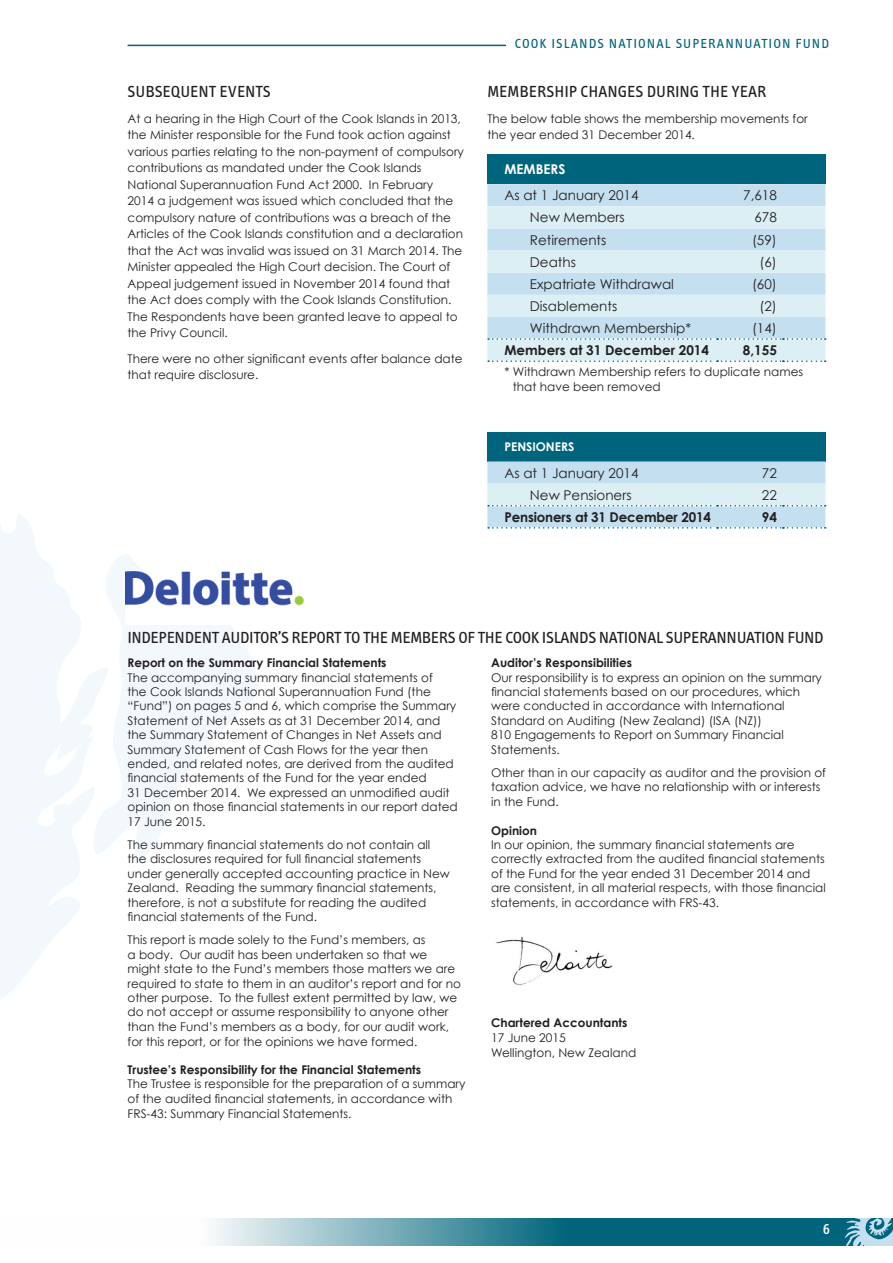
<style>
.page{position:relative;width:893px;height:1263px;background:#fff}
.page>*{position:absolute;margin:0;border:0;box-sizing:border-box;transform-origin:0 0}
.Copy{font:16.5px "Info Text Book Caps";letter-spacing:-.02em;color:#231f20}
.Copy-2{font:16.5px "Info Text Book Caps";color:#231f20}
.Heading_1{font:16.5px "Info Text Book Caps";color:#231f20}
.t1{font:16.5px "Info Text Book Caps";color:#fff}
.Copy-3{font:13.5px "Century Gothic";color:#231f20}
.Copy-4{font:700 13.5px "Century Gothic";letter-spacing:-.005em;color:#231f20}
.t2{font:13.5px "Info Text Book Caps";letter-spacing:.08em;color:#00657c}
.t3{font:700 13.5px "Century Gothic";color:#fff}
.Copy-5{font:12px/14.4px "Century Gothic";color:#231f20}
.Copy-6{font:700 12px "Century Gothic";color:#231f20}
.Copy-7{font:700 12px "Century Gothic";color:#fff}
</style>
<div class="page">
<svg style="left:212px;top:1218px;width:631px;height:28px;background:#448e9f"></svg>
<svg style="left:843px;top:1218px;width:50px;height:28px"></svg>
<svg style="left:0;top:514px;width:90px;height:486px;fill:#f3f8fc"></svg>
<svg style="left:90px;top:554px;width:169px;height:307px;fill:#f3f8fc"></svg>
<svg style="left:48px;top:799px;width:23px;height:30px"></svg>
<svg style="left:0;top:916px;width:30px;height:22px"></svg>
<svg style="left:56px;top:719px;width:53px;height:42px"></svg>
<hr style="left:128px;top:45px;width:378px;height:1px;background:#00657c">
<img style="left:125px;top:572px;width:179px;height:52px">
<img style="left:495px;top:937px;width:118px;height:48px">
<div style="left:487px;top:154px;width:338px;height:30px;background:#00657c"></div>
<div style="left:487px;top:184px;width:338px;height:22px;background:#c4e0f0"></div>
<svg style="left:487px;top:206px;width:338px;height:155px;background:#d2e8f2"></svg>
<svg style="left:488px;top:338px;width:338px;height:2px"></svg>
<svg style="left:488px;top:360px;width:338px;height:2px"></svg>
<div style="left:487px;top:432px;width:338px;height:29px;background:#00657c"></div>
<svg style="left:487px;top:461px;width:339px;height:68px;background:#cae3ef"></svg>
<p class="Heading_1" style="left:128px;top:83px;width:145px">SUBSEQUENT EVENTS</p>
<p class="Copy-5" style="left:128px;top:110px;width:338px;line-height:16.5px">At a hearing in the High Court of the Cook Islands in 2013, the Minister responsible for the Fund took action against various parties relating to the non-payment of compulsory contributions as mandated under the Cook Islands National Superannuation Fund Act 2000. In February<br>2014 a judgement was issued which concluded that the compulsory nature of contributions was a breach of the Articles of the Cook Islands constitution and a declaration that the Act was invalid was issued on 31 March 2014. The Minister appealed the High Court decision. The Court of Appeal judgement issued in November 2014 found that the Act does comply with the Cook Islands Constitution.<br>The Respondents have been granted leave to appeal to the Privy Council.</p>
<p class="Copy-5" style="left:128px;top:350px;width:337px;line-height:16.5px">There were no other significant events after balance date that require disclosure.</p>
<p class="t2" style="left:515px;top:36px;width:316px">COOK ISLANDS NATIONAL SUPERANNUATION FUND</p>
<p class="Copy-2" style="left:487px;top:83px;width:281px">MEMBERSHIP CHANGES DURING THE YEAR</p>
<p class="Copy-5" style="left:487px;top:110px;width:322px;line-height:16.5px">The below table shows the membership movements for the year ended 31 December 2014.</p>
<p class="t3" style="left:504px;top:161px;width:63px">MEMBERS</p>
<p class="Copy-3" style="left:504px;top:187px;width:136px">As at 1 January 2014</p>
<p class="Copy-3" style="left:743px;top:187px;width:35px">7,618</p>
<p class="Copy-3" style="left:530px;top:209px;width:96px">New Members</p>
<p class="Copy-3" style="left:754px;top:209px;width:24px">678</p>
<p class="Copy-3" style="left:530px;top:231px;width:78px">Retirements</p>
<p class="Copy-3" style="left:752px;top:231px;width:26px">(59)</p>
<p class="Copy-3" style="left:530px;top:254px;width:48px">Deaths</p>
<p class="Copy-3" style="left:759px;top:254px;width:19px">(6)</p>
<p class="Copy-3" style="left:530px;top:276px;width:146px">Expatriate Withdrawal</p>
<p class="Copy-3" style="left:752px;top:276px;width:26px">(60)</p>
<p class="Copy-3" style="left:530px;top:298px;width:89px">Disablements</p>
<p class="Copy-3" style="left:759px;top:298px;width:19px">(2)</p>
<p class="Copy-3" style="left:530px;top:320px;width:163px">Withdrawn Membership*</p>
<p class="Copy-3" style="left:752px;top:320px;width:26px">(14)</p>
<p class="Copy-4" style="left:504px;top:342px;width:206px">Members at 31 December 2014</p>
<p class="Copy-4" style="left:743px;top:342px;width:36px">8,155</p>
<p class="Copy-5" style="left:513px;top:364px;width:292px;line-height:15px;text-indent:-9px">* Withdrawn Membership refers to duplicate names that have been removed</p>
<p class="Copy-7" style="left:504px;top:439px;width:71px">PENSIONERS</p>
<p class="Copy-3" style="left:504px;top:464px;width:136px">As at 1 January 2014</p>
<p class="Copy-3" style="left:762px;top:464px;width:16px">72</p>
<p class="Copy-3" style="left:530px;top:487px;width:103px">New Pensioners</p>
<p class="Copy-3" style="left:762px;top:487px;width:16px">22</p>
<p class="Copy-4" style="left:504px;top:508px;width:208px">Pensioners at 31 December 2014</p>
<p class="Copy-4" style="left:762px;top:508px;width:17px">94</p>
<p class="Copy" style="left:128px;top:628px;width:698px">INDEPENDENT AUDITOR’S REPORT TO THE MEMBERS OF THE COOK ISLANDS NATIONAL SUPERANNUATION FUND</p>
<p class="Copy-6" style="left:128px;top:655px;width:260px">Report on the Summary Financial Statements</p>
<p class="Copy-5" style="left:128px;top:670px;width:332px">The accompanying summary financial statements of<br>the Cook Islands National Superannuation Fund (the “Fund”) on pages 5 and 6, which comprise the Summary Statement of Net Assets as at 31 December 2014, and the Summary Statement of Changes in Net Assets and Summary Statement of Cash Flows for the year then ended, and related notes, are derived from the audited financial statements of the Fund for the year ended<br>31 December 2014. We expressed an unmodified audit opinion on those financial statements in our report dated 17 June 2015.</p>
<p class="Copy-5" style="left:128px;top:837px;width:324px">The summary financial statements do not contain all the disclosures required for full financial statements under generally accepted accounting practice in New Zealand. Reading the summary financial statements, therefore, is not a substitute for reading the audited financial statements of the Fund.</p>
<p class="Copy-5" style="left:128px;top:932px;width:335px">This report is made solely to the Fund’s members, as<br>a body. Our audit has been undertaken so that we might state to the Fund’s members those matters we are required to state to them in an auditor’s report and for no other purpose. To the fullest extent permitted by law, we do not accept or assume responsibility to anyone other than the Fund’s members as a body, for our audit work, for this report, or for the opinions we have formed.</p>
<p class="Copy-6" style="left:128px;top:1062px;width:295px">Trustee’s Responsibility for the Financial Statements</p>
<p class="Copy-5" style="left:128px;top:1076px;width:340px">The Trustee is responsible for the preparation of a summary of the audited financial statements, in accordance with<br>FRS-43: Summary Financial Statements.</p>
<p class="Copy-6" style="left:491px;top:655px;width:142px">Auditor’s Responsibilities</p>
<p class="Copy-5" style="left:491px;top:670px;width:332px">Our responsibility is to express an opinion on the summary financial statements based on our procedures, which were conducted in accordance with International Standard on Auditing (New Zealand) (ISA (NZ))<br>810 Engagements to Report on Summary Financial Statements.</p>
<p class="Copy-5" style="left:491px;top:765px;width:336px">Other than in our capacity as auditor and the provision of taxation advice, we have no relationship with or interests in the Fund.</p>
<p class="Copy-6" style="left:491px;top:823px;width:47px">Opinion</p>
<p class="Copy-5" style="left:491px;top:837px;width:336px">In our opinion, the summary financial statements are correctly extracted from the audited financial statements of the Fund for the year ended 31 December 2014 and are consistent, in all material respects, with those financial statements, in accordance with FRS-43.</p>
<p class="Copy-6" style="left:491px;top:1015px;width:138px">Chartered Accountants</p>
<p class="Copy-5" style="left:491px;top:1030px;width:76px">17 June 2015</p>
<p class="Copy-5" style="left:491px;top:1045px;width:147px">Wellington, New Zealand</p>
<h1 class="t1" style="left:823px;top:1219px;width:9px">6</h1>
</div>
